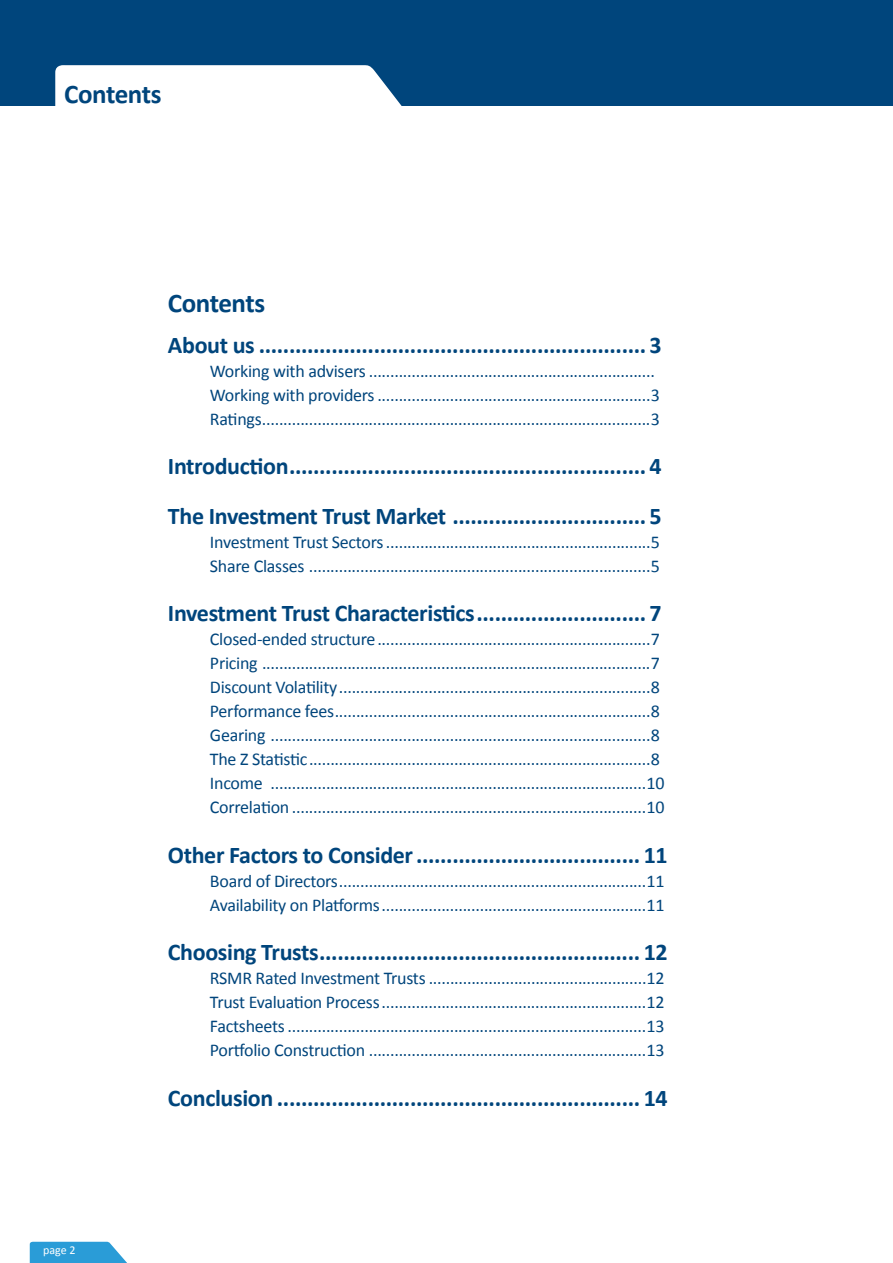
<style>
.page{position:relative;width:893px;height:1263px;background:#fff}
.page>*{position:absolute;margin:0;border:0;box-sizing:border-box;transform-origin:0 0}
.t1{font:700 27px "Calibri";letter-spacing:-.015em;color:#00457c}
.t2{font:700 24px/49.5px "Calibri";letter-spacing:-.015em;color:#00457c}
.t3{font:18px/24px "Calibri";letter-spacing:-.015em;color:#00457c}
.t4{font:12px "Calibri";color:#fff}
</style>
<div class="page">
<div style="left:0;top:0;width:893px;height:106px;background:#00457c"></div>
<svg style="left:55px;top:65px;width:347px;height:41px;background:#f1f5f8"></svg>
<svg style="left:30px;top:1241px;width:97px;height:22px;background:#44a8db"></svg>
<h1 class="t1" style="left:64px;top:77px;width:99px">Contents</h1>
<p class="t4" style="left:43px;top:1243px;width:34px">page 2</p>
<h1 class="t1" style="left:168px;top:285px;width:99px">Contents</h1>
<h2 class="t2" style="left:168px;top:320px;width:495px">About us ................................................................ 3</h2>
<p class="t3" style="left:210px;top:359px;width:452px">Working with advisers ...................................................................<br>Working with providers ................................................................3<br>Ratings...........................................................................................3</p>
<h2 class="t2" style="left:168px;top:441px;width:495px">Introduction........................................................... 4<br>The Investment Trust Market ................................ 5</h2>
<p class="t3" style="left:210px;top:530px;width:452px">Investment Trust Sectors..............................................................5<br>Share Classes ................................................................................5</p>
<h2 class="t2" style="left:168px;top:588px;width:495px">Investment Trust Characteristics............................ 7</h2>
<p class="t3" style="left:210px;top:627px;width:456px">Closed-ended structure................................................................7<br>Pricing ...........................................................................................7<br>Discount Volatility.........................................................................8<br>Performance fees..........................................................................8<br>Gearing .........................................................................................8<br>The Z Statistic................................................................................8<br>Income ........................................................................................10<br>Correlation ...................................................................................10</p>
<h2 class="t2" style="left:168px;top:830px;width:501px">Other Factors to Consider..................................... 11</h2>
<p class="t3" style="left:210px;top:869px;width:456px">Board of Directors........................................................................11<br>Availability on Platforms..............................................................11</p>
<h2 class="t2" style="left:168px;top:927px;width:501px">Choosing Trusts..................................................... 12</h2>
<p class="t3" style="left:210px;top:966px;width:456px;text-align:justify">RSMR Rated Investment Trusts ...................................................12<br>Trust Evaluation Process..............................................................12<br>Factsheets ....................................................................................13<br>Portfolio Construction .................................................................13</p>
<h2 class="t2" style="left:168px;top:1073px;width:501px">Conclusion ............................................................ 14</h2>
</div>
